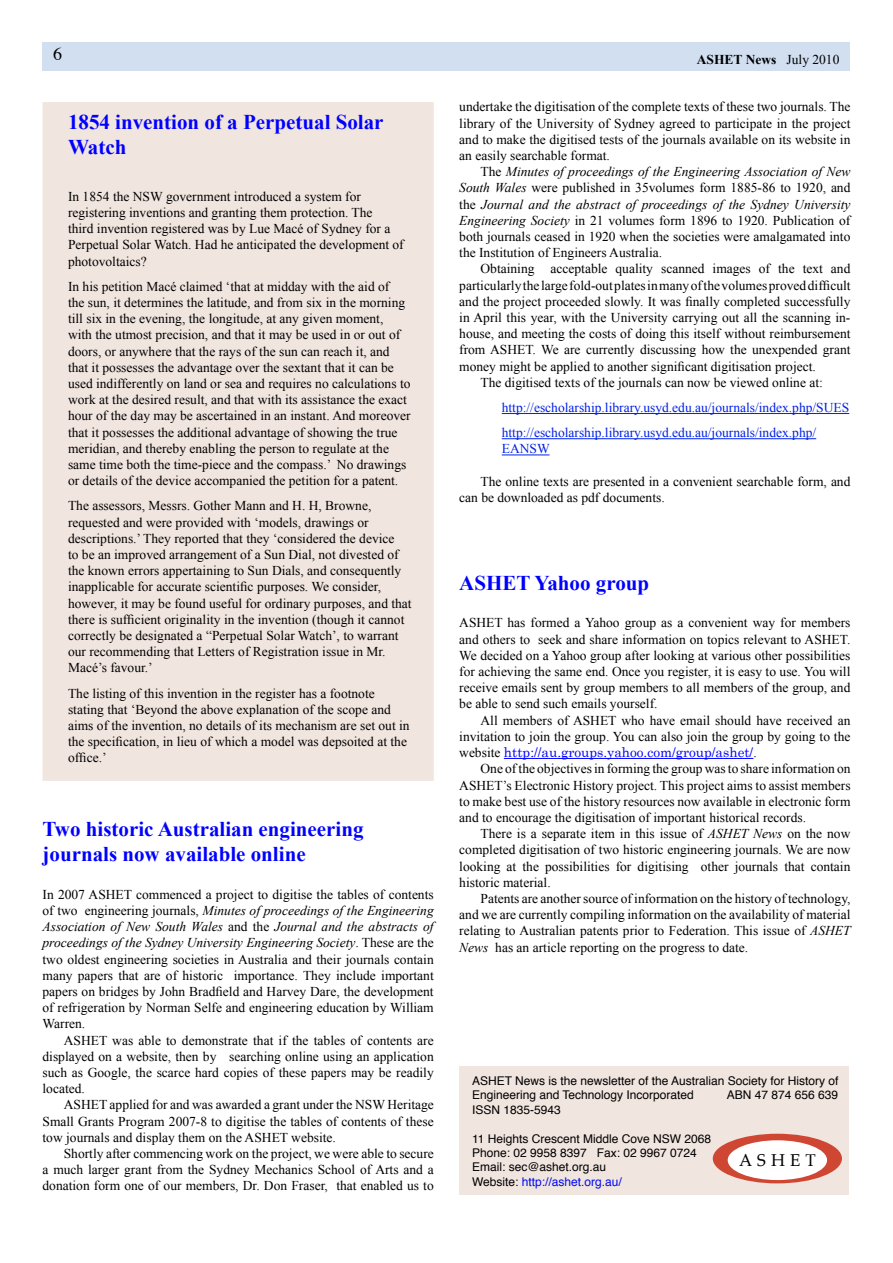
<style>
.page{position:relative;width:893px;height:1263px;background:#fff}
.page>*{position:absolute;margin:0;border:0;box-sizing:border-box;transform-origin:0 0}
.t1{font:700 21px/25.2px "Times New Roman";color:#00f}
.t2{font:18px "Times";color:#000}
.t3{font:16.8px "Palatino";letter-spacing:.3em;color:#000}
.t4{font:13.5px/16.2px "Times New Roman";color:#000;text-align:justify}
.t5{font:13.5px/25.2px "Times New Roman";color:#0021e7}
.t6{font:13.5px "Century Schoolbook";color:#00f}
.t7{font:700 13.5px "Times New Roman";color:#000}
.t8{font:12px/14.4px "Helvetica";color:#000}
.s1{font-style:italic}
.s2{font-weight:400}
.s3{font-family:"Times New Roman";color:#000}
.s4{color:#000bf2}
</style>
<div class="page">
<div style="left:43px;top:43px;width:807px;height:28px;background:#d1dff1"></div>
<div style="left:43px;top:103px;width:390px;height:677px;background:#f1e5df"></div>
<div style="left:43px;top:102px;width:391px;height:679px;border:2px solid #f1e5df"></div>
<div style="left:459px;top:1067px;width:390px;height:128px;background:#f1e5df"></div>
<div style="left:713px;top:1134px;width:129px;height:49px;background:#cf4633;border-radius:50%"></div>
<div style="left:728px;top:1140px;width:99px;height:40px;background:#fff;border-radius:50%"></div>
<hr style="left:502px;top:413px;width:347px;height:1px;background:#0021e7">
<hr style="left:502px;top:438px;width:314px;height:1px;background:#0021e7">
<hr style="left:502px;top:455px;width:47px;height:1px;background:#0021e7">
<hr style="left:504px;top:758px;width:249px;height:1px;background:#00f">
<h2 class="t2" style="left:53px;top:47px;width:10px">6</h2>
<h1 class="t1" style="left:68px;top:109px;width:317px">1854 invention of a Perpetual Solar<br>Watch</h1>
<p class="t4" style="left:68px;top:188px;width:337px;text-align:left">In 1854 the NSW government introduced a system for registering inventions and granting them protection. The<br>third invention registered was by Lue Macé of Sydney for a Perpetual Solar Watch. Had he anticipated the development of photovoltaics?</p>
<p class="t4" style="left:68px;top:278px;width:344px;text-align:left">In his petition Macé claimed ‘that at midday with the aid of<br>the sun, it determines the latitude, and from six in the morning till six in the evening, the longitude, at any given moment, with the utmost precision, and that it may be used in or out of doors, or anywhere that the rays of the sun can reach it, and that it possesses the advantage over the sextant that it can be used indifferently on land or sea and requires no calculations to work at the desired result, and that with its assistance the exact hour of the day may be ascertained in an instant. And moreover that it possesses the additional advantage of showing the true meridian, and thereby enabling the person to regulate at the same time both the time-piece and the compass.’ No drawings or details of the device accompanied the petition for a patent.</p>
<p class="t4" style="left:68px;top:498px;width:345px;text-align:left">The assessors, Messrs. Gother Mann and H. H, Browne, requested and were provided with ‘models, drawings or descriptions.’ They reported that they ‘considered the device<br>to be an improved arrangement of a Sun Dial, not divested of the known errors appertaining to Sun Dials, and consequently inapplicable for accurate scientific purposes. We consider, however, it may be found useful for ordinary purposes, and that there is sufficient originality in the invention (though it cannot correctly be designated a “Perpetual Solar Watch’, to warrant our recommending that Letters of Registration issue in Mr.<br>Macé’s favour.’</p>
<p class="t4" style="left:68px;top:685px;width:343px;text-align:left">The listing of this invention in the register has a footnote stating that ‘Beyond the above explanation of the scope and aims of the invention, no details of its mechanism are set out in the specification, in lieu of which a model was depsoited at the office.’</p>
<h1 class="t1" style="left:43px;top:816px;width:323px">Two historic Australian engineering journals now available online</h1>
<p class="t4" style="left:43px;top:886px;width:393px">In 2007 ASHET commenced a project to digitise the tables of contents of two engineering journals, <span class="s1">Minutes of proceedings of the Engineering Association of New South Wales</span> and the <span class="s1">Journal and the abstracts of proceedings of the Sydney University Engineering Society</span>. These are the two oldest engineering societies in Australia and their journals contain many papers that are of historic importance. They include important papers on bridges by John Bradfield and Harvey Dare, the development of refrigeration by Norman Selfe and engineering education by William Warren.</p>
<p class="t4" style="left:43px;top:1032px;width:393px;text-indent:21px">ASHET was able to demonstrate that if the tables of contents are displayed on a website, then by searching online using an application such as Google, the scarce hard copies of these papers may be readily located.</p>
<p class="t4" style="left:43px;top:1097px;width:393px;text-indent:21px">ASHET applied for and was awarded a grant under the NSW Heritage Small Grants Program 2007-8 to digitise the tables of contents of these tow journals and display them on the ASHET website.</p>
<p class="t4" style="left:43px;top:1145px;width:393px;text-indent:21px">Shortly after commencing work on the project, we were able to secure a much larger grant from the Sydney Mechanics School of Arts and a donation form one of our members, Dr. Don Fraser, that enabled us to</p>
<p class="t7" style="left:697px;top:52px;width:144px">ASHET News <span class="s2">July 2010</span></p>
<p class="t4" style="left:459px;top:99px;width:393px">undertake the digitisation of the complete texts of these two journals. The library of the University of Sydney agreed to participate in the project and to make the digitised tests of the journals available on its website in an easily searchable format.</p>
<p class="t4" style="left:459px;top:164px;width:393px;text-indent:21px">The <span class="s1">Minutes of proceedings of the Engineering Association of New South Wales</span> were published in 35volumes form 1885-86 to 1920, and the <span class="s1">Journal and the abstract of proceedings of the Sydney University Engineering Society</span> in 21 volumes form 1896 to 1920. Publication of both journals ceased in 1920 when the societies were amalgamated into the Institution of Engineers Australia.</p>
<p class="t4" style="left:480px;top:261px;width:371px">Obtaining acceptable quality scanned images of the text and</p>
<p class="t4" style="left:459px;top:277px;width:393px">particularly the large fold-out plates in many of the volumes proved difficult</p>
<p class="t4" style="left:459px;top:293px;width:393px">and the project proceeded slowly. It was finally completed successfully</p>
<p class="t4" style="left:459px;top:309px;width:393px">in April this year, with the University carrying out all the scanning in-</p>
<p class="t4" style="left:459px;top:326px;width:393px">house, and meeting the costs of doing this itself without reimbursement</p>
<p class="t4" style="left:459px;top:342px;width:393px">from ASHET. We are currently discussing how the unexpended grant</p>
<p class="t4" style="left:459px;top:358px;width:358px">money might be applied to another significant digitisation project.</p>
<p class="t4" style="left:480px;top:374px;width:344px">The digitised texts of the journals can now be viewed online at:</p>
<p class="t5" style="left:502px;top:395px;width:349px">http://escholarship.library.usyd.edu.au/journals/index.php/SUES http://escholarship.library.usyd.edu.au/journals/index.php/</p>
<p class="t5" style="left:502px;top:436px;width:49px">EANSW</p>
<p class="t4" style="left:459px;top:473px;width:393px;text-indent:21px">The online texts are presented in a convenient searchable form, and can be downloaded as pdf documents.</p>
<h1 class="t1" style="left:459px;top:570px;width:191px">ASHET Yahoo group</h1>
<p class="t4" style="left:459px;top:615px;width:393px">ASHET has formed a Yahoo group as a convenient way for members and others to seek and share information on topics relevant to ASHET.<br>We decided on a Yahoo group after looking at various other possibilities for achieving the same end. Once you register, it is easy to use. You will receive emails sent by group members to all members of the group, and be able to send such emails yourself.</p>
<p class="t4" style="left:459px;top:712px;width:393px;text-align:right">All members of ASHET who have email should have received an invitation to join the group. You can also join the group by going to the</p>
<p class="t6" style="left:459px;top:744px;width:299px"><span class="s3">website</span> http://au.groups.yahoo.com/group/ashet/<span class="s3">.</span></p>
<p class="t4" style="left:459px;top:761px;width:393px;text-indent:21px">One of the objectives in forming the group was to share information on ASHET’s Electronic History project. This project aims to assist members to make best use of the history resources now available in electronic form and to encourage the digitisation of important historical records.</p>
<p class="t4" style="left:459px;top:825px;width:393px;text-indent:21px">There is a separate item in this issue of <span class="s1">ASHET News</span> on the now completed digitisation of two historic engineering journals. We are now looking at the possibilities for digitising other journals that contain historic material.</p>
<p class="t4" style="left:459px;top:890px;width:393px;text-indent:21px">Patents are another source of information on the history of technology, and we are currently compiling information on the availability of material relating to Australian patents prior to Federation. This issue of <span class="s1">ASHET News</span> has an article reporting on the progress to date.</p>
<p class="t8" style="left:472px;top:1074px;width:368px">ASHET News is the newsletter of the Australian Society for History of<br>Engineering and Technology Incorporated</p>
<p class="t8" style="left:727px;top:1089px;width:113px">ABN 47 874 656 639</p>
<p class="t8" style="left:472px;top:1103px;width:90px">ISSN 1835-5943</p>
<p class="t8" style="left:472px;top:1132px;width:241px">11 Heights Crescent Middle Cove NSW 2068<br>Phone: 02 9958 8397 Fax: 02 9967 0724<br>Email: sec@ashet.org.au<br>Website: <span class="s4">http://ashet.org.au/</span></p>
<p class="t3" style="left:739px;top:1152px;width:78px">ASHET</p>
</div>
